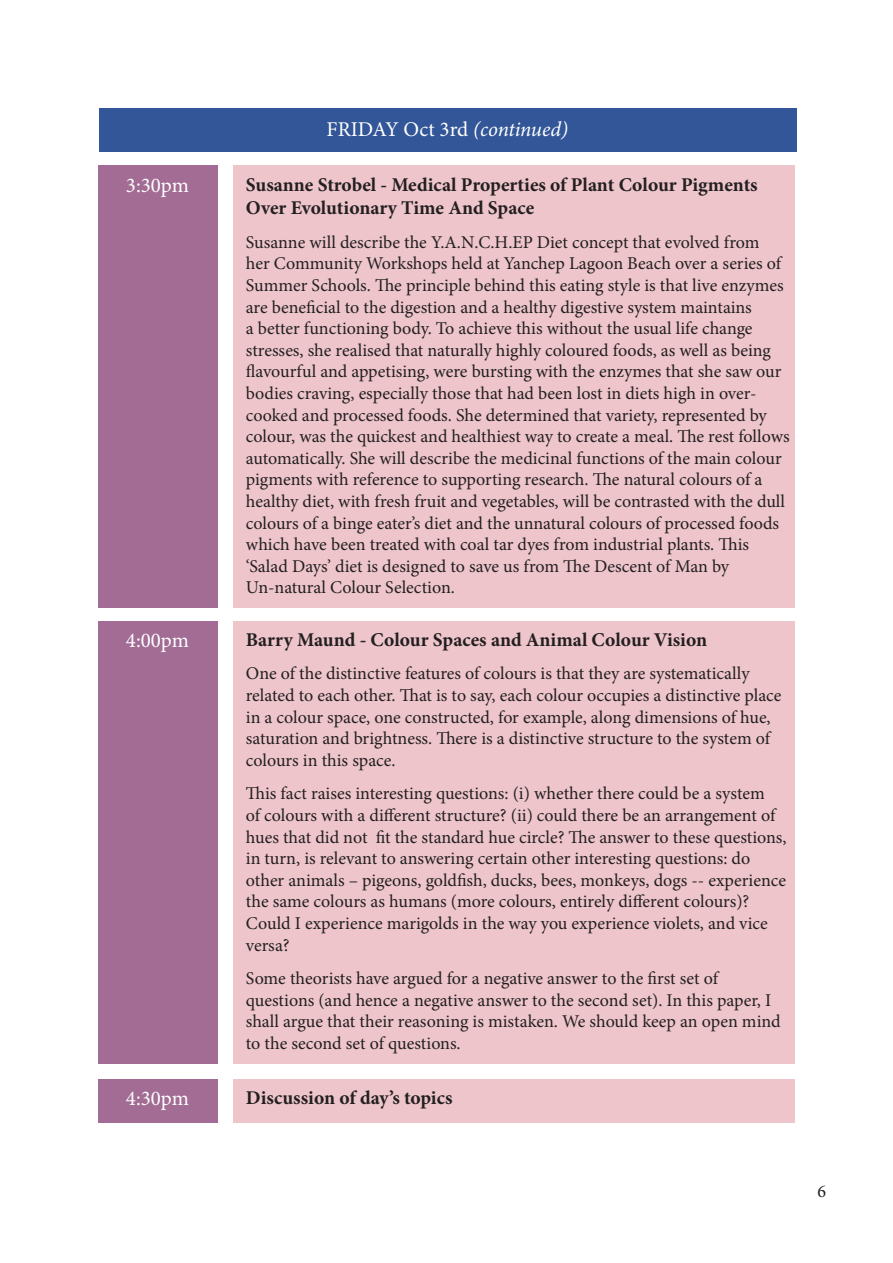
<style>
.page{position:relative;width:893px;height:1263px;background:#fff}
.page>*{position:absolute;margin:0;border:0;box-sizing:border-box;transform-origin:0 0}
.t1{font:21px "Minion Pro";color:#fff}
.t2{font:700 19.5px/23.4px "Minion Pro";color:#231f20}
.t3{font:18px/21.6px "Minion Pro";color:#231f20}
.s1{font-style:italic}
</style>
<div class="page">
<div style="left:234px;top:621px;width:561px;height:442px;background:#edc5cb"></div>
<div style="left:99px;top:621px;width:119px;height:442px;background:#a26c95"></div>
<div style="left:234px;top:1079px;width:561px;height:43px;background:#edc5cb"></div>
<div style="left:99px;top:1079px;width:119px;height:43px;background:#a26c95"></div>
<div style="left:99px;top:108px;width:697px;height:44px;background:#325697"></div>
<div style="left:234px;top:166px;width:561px;height:442px;background:#edc5cb"></div>
<div style="left:99px;top:166px;width:119px;height:442px;background:#a26c95"></div>
<p class="t1" style="left:126px;top:171px;width:64px">3:30pm</p>
<p class="t1" style="left:126px;top:626px;width:64px">4:00pm</p>
<p class="t1" style="left:126px;top:1085px;width:64px">4:30pm</p>
<p class="t1" style="left:327px;top:115px;width:243px">FRIDAY Oct 3rd <span class="s1">(continued)</span></p>
<p class="t2" style="left:246px;top:173px;width:513px">Susanne Strobel - Medical Properties of Plant Colour Pigments<br>Over Evolutionary Time And Space</p>
<p class="t3" style="left:246px;top:231px;width:545px">Susanne will describe the Y.A.N.C.H.EP Diet concept that evolved from<br>her Community Workshops held at Yanchep Lagoon Beach over a series of Summer Schools. The principle behind this eating style is that live enzymes are beneficial to the digestion and a healthy digestive system maintains<br>a better functioning body. To achieve this without the usual life change stresses, she realised that naturally highly coloured foods, as well as being flavourful and appetising, were bursting with the enzymes that she saw our bodies craving, especially those that had been lost in diets high in over&shy;cooked and processed foods. She determined that variety, represented by colour, was the quickest and healthiest way to create a meal. The rest follows automatically. She will describe the medicinal functions of the main colour pigments with reference to supporting research. The natural colours of a healthy diet, with fresh fruit and vegetables, will be contrasted with the dull colours of a binge eater’s diet and the unnatural colours of processed foods which have been treated with coal tar dyes from industrial plants. This ‘Salad Days’ diet is designed to save us from The Descent of Man by</p>
<p class="t3" style="left:246px;top:577px;width:211px">Un-natural Colour Selection.</p>
<p class="t2" style="left:246px;top:628px;width:463px">Barry Maund - Colour Spaces and Animal Colour Vision</p>
<p class="t3" style="left:246px;top:663px;width:537px">One of the distinctive features of colours is that they are systematically related to each other. That is to say, each colour occupies a distinctive place in a colour space, one constructed, for example, along dimensions of hue, saturation and brightness. There is a distinctive structure to the system of colours in this space.</p>
<p class="t3" style="left:246px;top:783px;width:542px">This fact raises interesting questions: (i) whether there could be a system<br>of colours with a different structure? (ii) could there be an arrangement of hues that did not fit the standard hue circle? The answer to these questions, in turn, is relevant to answering certain other interesting questions: do other animals – pigeons, goldfish, ducks, bees, monkeys, dogs -- experience the same colours as humans (more colours, entirely different colours)?<br>Could I experience marigolds in the way you experience violets, and vice versa?</p>
<p class="t3" style="left:246px;top:968px;width:536px">Some theorists have argued for a negative answer to the first set of questions (and hence a negative answer to the second set). In this paper, I shall argue that their reasoning is mistaken. We should keep an open mind to the second set of questions.</p>
<p class="t2" style="left:246px;top:1086px;width:208px">Discussion of day’s topics</p>
<p class="t3" style="left:817px;top:1180px;width:10px">6</p>
</div>
